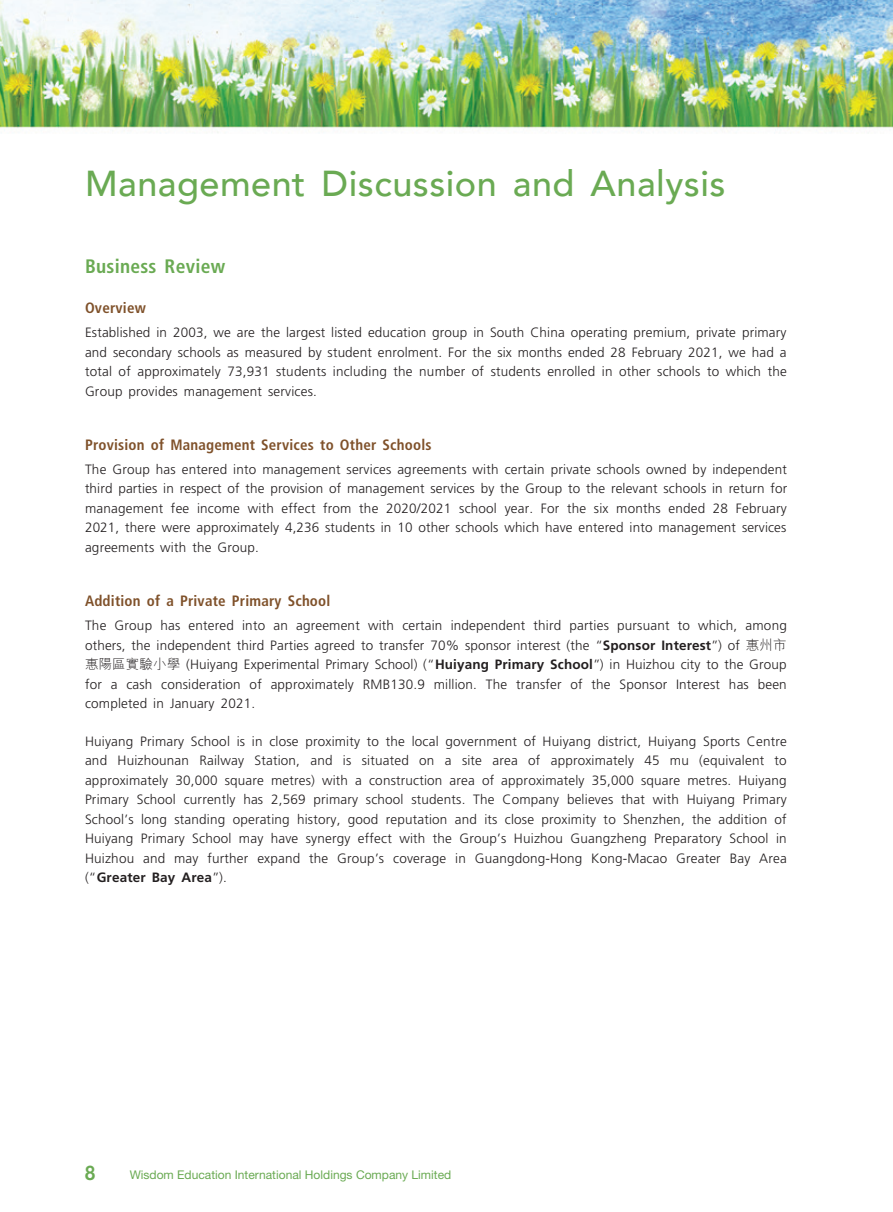
<style>
.page{position:relative;width:893px;height:1212px;background:#fff}
.page>*{position:absolute;margin:0;border:0;box-sizing:border-box;transform-origin:0 0}
.t1{font:500 36px "Avenir";letter-spacing:.015em;color:#6aaa53}
.t2{font:700 20.25px "Helvetica Neue LT Std";color:#6aaa53;scale:.89 1}
._03_H1{font:700 condensed 19.5px "Frutiger LT Std";letter-spacing:.015em;color:#6aaa53}
._04___H2{font:700 condensed 15px "Frutiger LT Std";letter-spacing:.015em;color:#7f512a}
._01_Body_Text{font:300 13.5px/19.5px "Frutiger LT Std";letter-spacing:.015em;color:#231f20;text-align:justify}
.t3{font:12px "Helvetica Neue LT Std";color:#6aaa53}
.s1{font-weight:700}
.s2{font-family:"M Hei HK"}
</style>
<div class="page">
<img style="left:0;top:0;width:893px;height:133px">
<h1 class="t1" style="left:85px;top:153px;width:642px">Management Discussion and Analysis</h1>
<p class="_03_H1" style="left:85px;top:254px;width:142px">Business Review</p>
<p class="_04___H2" style="left:85px;top:299px;width:62px">Overview</p>
<p class="_01_Body_Text" style="left:85px;top:323px;width:703px">Established in 2003, we are the largest listed education group in South China operating premium, private primary and secondary schools as measured by student enrolment. For the six months ended 28 February 2021, we had a total of approximately 73,931 students including the number of students enrolled in other schools to which the Group provides management services.</p>
<p class="_04___H2" style="left:85px;top:436px;width:348px">Provision of Management Services to Other Schools</p>
<p class="_01_Body_Text" style="left:85px;top:460px;width:704px">The Group has entered into management services agreements with certain private schools owned by independent third parties in respect of the provision of management services by the Group to the relevant schools in return for management fee income with effect from the 2020/2021 school year. For the six months ended 28 February 2021, there were approximately 4,236 students in 10 other schools which have entered into management services agreements with the Group.</p>
<p class="_04___H2" style="left:85px;top:592px;width:247px">Addition of a Private Primary School</p>
<p class="_01_Body_Text" style="left:85px;top:616px;width:703px">The Group has entered into an agreement with certain independent third parties pursuant to which, among others, the independent third Parties agreed to transfer 70% sponsor interest (the “<span class="s1">Sponsor Interest</span>”) of <span class="s2">惠州市惠陽區實驗小學</span> (Huiyang Experimental Primary School) (“<span class="s1">Huiyang Primary School</span>”) in Huizhou city to the Group for a cash consideration of approximately RMB130.9 million. The transfer of the Sponsor Interest has been completed in January 2021.</p>
<p class="_01_Body_Text" style="left:85px;top:731px;width:703px">Huiyang Primary School is in close proximity to the local government of Huiyang district, Huiyang Sports Centre and Huizhounan Railway Station, and is situated on a site area of approximately 45 mu (equivalent to approximately 30,000 square metres) with a construction area of approximately 35,000 square metres. Huiyang Primary School currently has 2,569 primary school students. The Company believes that with Huiyang Primary School’s long standing operating history, good reputation and its close proximity to Shenzhen, the addition of Huiyang Primary School may have synergy effect with the Group’s Huizhou Guangzheng Preparatory School in Huizhou and may further expand the Group’s coverage in Guangdong-Hong Kong-Macao Greater Bay Area (“<span class="s1">Greater Bay Area</span>”).</p>
<h2 class="t2" style="left:85px;top:1160px;width:13px">8</h2>
<p class="t3" style="left:130px;top:1168px;width:323px">Wisdom Education International Holdings Company Limited</p>
</div>
